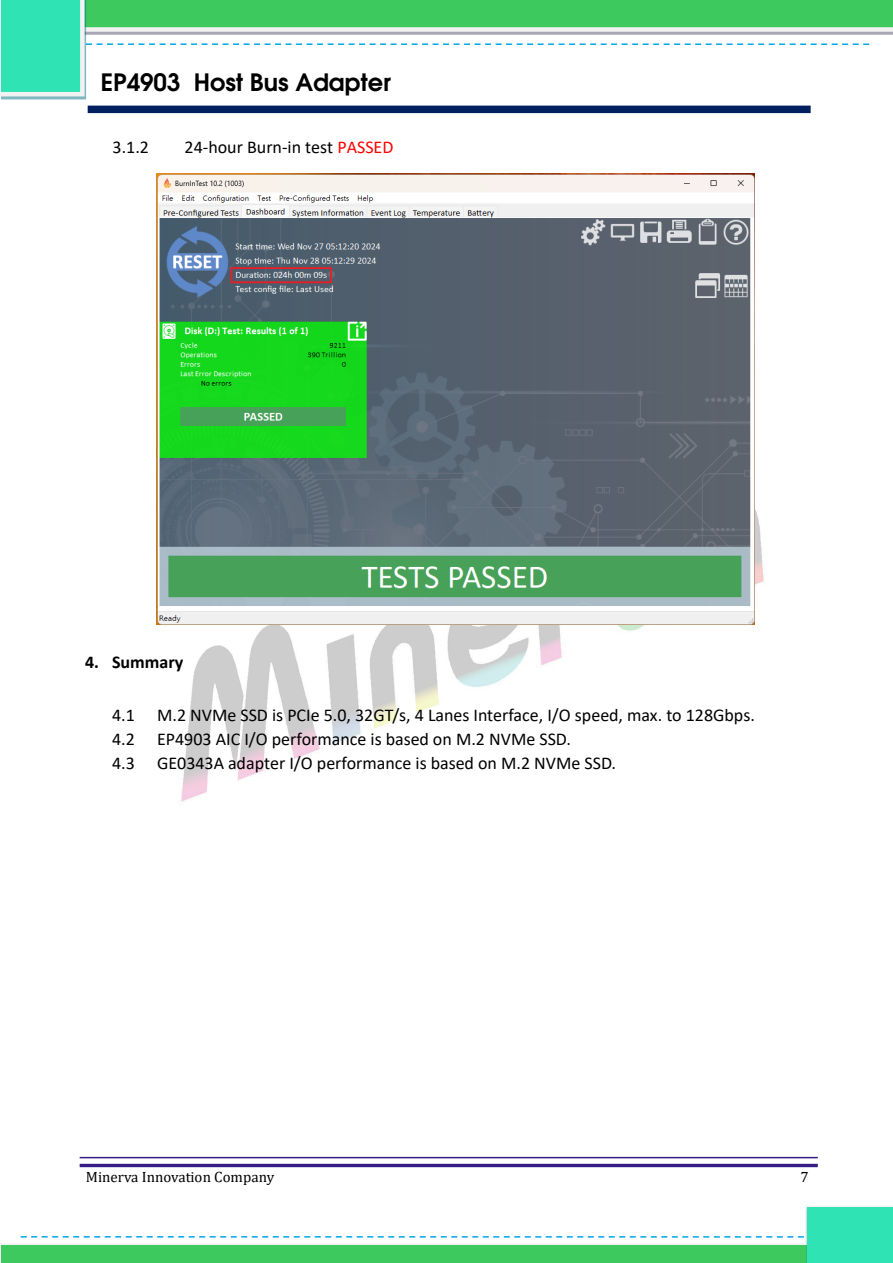
<style>
.page{position:relative;width:893px;height:1263px;background:#fff}
.page>*{position:absolute;margin:0;border:0;box-sizing:border-box;transform-origin:0 0}
.t1{font:600 24px "Avant Garde";color:#000}
.t2{font:18px/24px "Calibri";color:#000}
.t3{font:700 18px "Calibri";color:#000}
.t4{font:15px "Cambria";color:#000}
.s1{color:#f00}
</style>
<div class="page">
<svg style="left:1px;top:0;width:892px;height:99px"></svg>
<img style="left:156px;top:173px;width:608px;height:629px">
<svg style="left:1px;top:1206px;width:892px;height:57px"></svg>
<hr style="left:80px;top:1164px;width:738px;height:3px;background:#351c86">
<hr style="left:80px;top:1157px;width:738px;height:1px;background:#351c86">
<div style="left:88px;top:106px;width:723px;height:7px;background:#002060"></div>
<img style="left:157px;top:174px;width:597px;height:450px">
<h1 class="t1" style="left:101px;top:67px;width:291px">EP4903 Host Bus Adapter</h1>
<p class="t2" style="left:113px;top:135px;width:38px">3.1.2</p>
<p class="t2" style="left:185px;top:135px;width:210px">24-hour Burn-in test <span class="s1">PASSED</span></p>
<p class="t3" style="left:85px;top:649px;width:100px">4. Summary</p>
<p class="t2" style="left:112px;top:703px;width:644px">4.1 M.2 NVMe SSD is PCIe 5.0, 32GT/s, 4 Lanes Interface, I/O speed, max. to 128Gbps.<br>4.2 EP4903 AIC I/O performance is based on M.2 NVMe SSD.<br>4.3 GE0343A adapter I/O performance is based on M.2 NVMe SSD.</p>
<p class="t4" style="left:86px;top:1168px;width:190px">Minerva Innovation Company</p>
<p class="t4" style="left:800px;top:1168px;width:10px">7</p>
</div>
